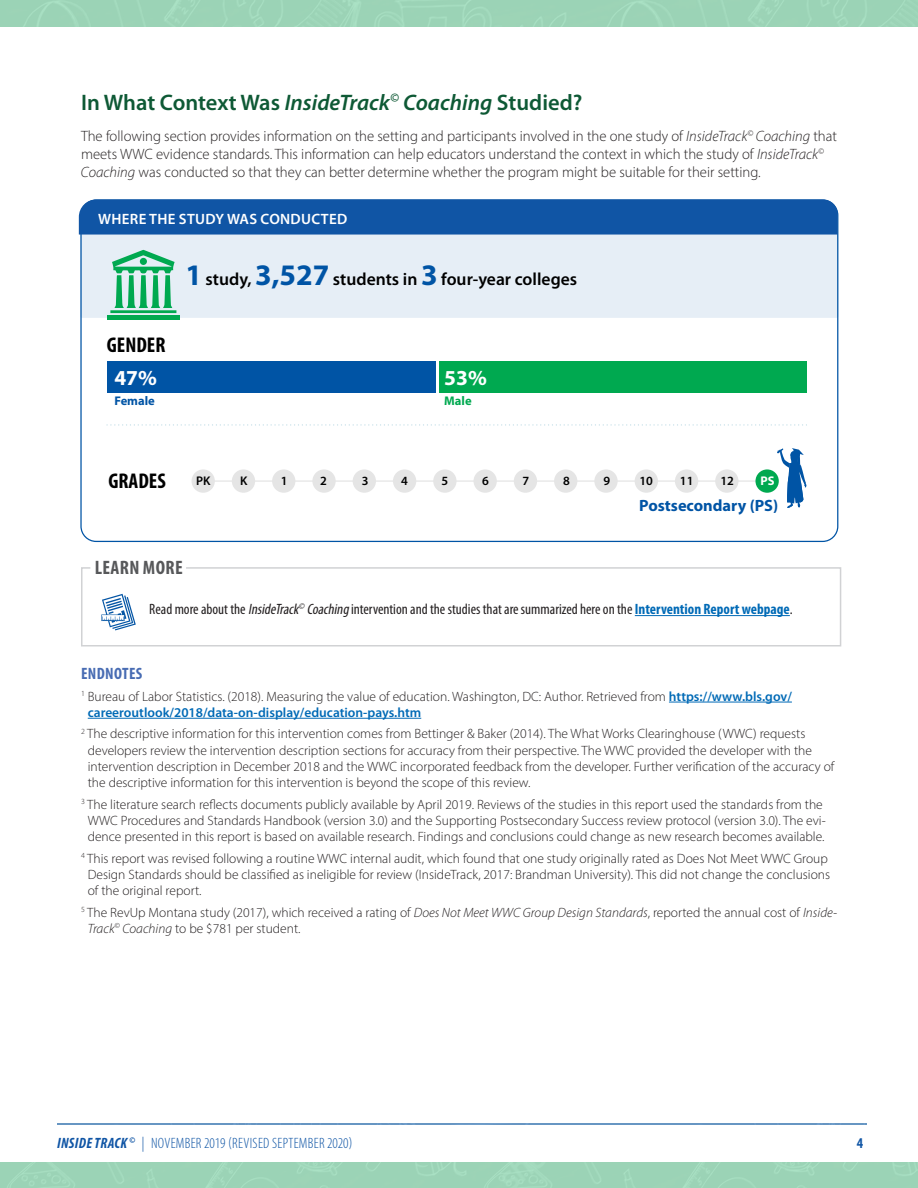
<style>
.page{position:relative;width:918px;height:1188px;background:#fff}
.page>*{position:absolute;margin:0;border:0;box-sizing:border-box;transform-origin:0 0}
.t1{font:600 22.5px "Myriad Pro";color:#0e5935}
.t2{font:700 condensed 21.45px "Myriad Pro";color:#000}
.t3{font:700 21.45px "Myriad Pro";color:#fff}
.t4{font:700 condensed 19.5px "Myriad Pro";letter-spacing:.02em;color:#57585a}
.t5{font:600 17.55px "Myriad Pro";color:#000}
.t6{font:700 condensed 16.5px "Myriad Pro";letter-spacing:.02em;color:#486cb3}
.t7{font:700 16.35px "Myriad Pro";color:#0054a5}
.t8{font:300 15px/18px "Myriad Pro";color:#231f20}
.t9{font:condensed 15px "Myriad Pro";color:#231f20}
.t10{font:300 condensed 15px "Myriad Pro";letter-spacing:.02em;color:#1055a5}
.t11{font:600 15px "Myriad Pro";letter-spacing:.02em;color:#fff}
.t12{font:700 condensed 15px "Myriad Pro";color:#1055a5}
.t13{font:300 13.5px/16.2px "Myriad Pro";color:#231f20}
.t14{font:600 12.6px "Myriad Pro";color:#000}
.t15{font:700 12.6px "Myriad Pro";color:#0054a5}
.t16{font:700 12.6px "Myriad Pro";color:#00a950}
.t17{font:700 12.6px "Myriad Pro";color:#fff}
.s1{font-style:italic}
.s2{font-weight:700;font-size:29.85px;color:#0054a5}
.s3{font-weight:700;color:#016ab6}
.s4{font-weight:600;color:#016ab6}
.s5{font-weight:700;font-style:italic}
.s6{font-stretch:normal}
</style>
<div class="page">
<img style="left:57px;top:1124px;width:810px;height:1px">
<div style="left:0;top:1163px;width:918px;height:25px;background:#9bd3b6"></div>
<div style="left:0;top:0;width:918px;height:27px;background:#9bd3b6"></div>
<hr style="left:669px;top:702px;width:123px;height:1px;background:#016ab6">
<hr style="left:88px;top:718px;width:333px;height:1px;background:#016ab6">
<svg style="left:81px;top:567px;width:761px;height:80px"></svg>
<svg style="left:90px;top:567px;width:96px;height:15px"></svg>
<hr style="left:635px;top:615px;width:155px;height:1px;background:#016ab6">
<div style="left:108px;top:361px;width:328px;height:31px;background:#0054a5"></div>
<div style="left:82px;top:235px;width:754px;height:83px;background:#e6eef6"></div>
<hr style="left:210px;top:480px;width:556px;height:2px;background:#e5e5e5">
<div style="left:439px;top:361px;width:367px;height:31px;background:#00a950"></div>
<div style="left:192px;top:469px;width:23px;height:24px;background:#e5e5e5;border-radius:50%"></div>
<div style="left:232px;top:469px;width:23px;height:24px;background:#e5e5e5;border-radius:50%"></div>
<div style="left:272px;top:469px;width:23px;height:24px;background:#e5e5e5;border-radius:50%"></div>
<div style="left:312px;top:469px;width:24px;height:24px;background:#e5e5e5;border-radius:50%"></div>
<div style="left:353px;top:469px;width:23px;height:24px;background:#e5e5e5;border-radius:50%"></div>
<div style="left:433px;top:469px;width:24px;height:24px;background:#e5e5e5;border-radius:50%"></div>
<div style="left:474px;top:469px;width:23px;height:24px;background:#e5e5e5;border-radius:50%"></div>
<div style="left:514px;top:469px;width:23px;height:24px;background:#e5e5e5;border-radius:50%"></div>
<div style="left:554px;top:469px;width:23px;height:24px;background:#e5e5e5;border-radius:50%"></div>
<div style="left:594px;top:469px;width:24px;height:24px;background:#e5e5e5;border-radius:50%"></div>
<div style="left:635px;top:469px;width:23px;height:24px;background:#e5e5e5;border-radius:50%"></div>
<div style="left:675px;top:469px;width:23px;height:24px;background:#e5e5e5;border-radius:50%"></div>
<div style="left:715px;top:469px;width:24px;height:24px;background:#e5e5e5;border-radius:50%"></div>
<div style="left:755px;top:469px;width:24px;height:24px;background:#00a950;border-radius:50%"></div>
<div style="left:393px;top:469px;width:23px;height:24px;background:#e5e5e5;border-radius:50%"></div>
<svg style="left:777px;top:448px;width:30px;height:60px"></svg>
<svg style="left:107px;top:424px;width:700px;height:2px"></svg>
<div style="left:107px;top:315px;width:73px;height:5px;background:#00a950"></div>
<svg style="left:110px;top:250px;width:66px;height:63px"></svg>
<div style="left:140px;top:258px;width:7px;height:7px;background:#00a950;border-radius:50%"></div>
<svg style="left:101px;top:594px;width:35px;height:36px"></svg>
<div style="left:79px;top:199px;width:759px;height:36px;background:#1055a5"></div>
<h1 class="t1" style="left:81px;top:88px;width:503px">In What Context Was <span class="s1">InsideTrack</span><sup>©</sup> <span class="s1">Coaching</span> Studied?</h1>
<p class="t8" style="left:81px;top:127px;width:758px">The following section provides information on the setting and participants involved in the one study of <span class="s1">InsideTrack</span><sup>©</sup> <span class="s1">Coaching</span> that meets WWC evidence standards. This information can help educators understand the context in which the study of <span class="s1">InsideTrack</span><sup>©<br></sup><span class="s1">Coaching</span> was conducted so that they can better determine whether the program might be suitable for their setting.</p>
<p class="t11" style="left:98px;top:209px;width:251px">WHERE THE STUDY WAS CONDUCTED</p>
<h2 class="t2" style="left:107px;top:332px;width:60px">GENDER</h2>
<h2 class="t3" style="left:114px;top:364px;width:44px">47%</h2>
<p class="t15" style="left:114px;top:393px;width:42px">Female</p>
<p class="t5" style="left:185px;top:268px;width:393px"><span class="s2">1</span> study, <span class="s2">3,527</span> students in <span class="s2">3</span> four-year colleges</p>
<h2 class="t3" style="left:444px;top:364px;width:44px">53%</h2>
<p class="t16" style="left:444px;top:393px;width:29px">Male</p>
<h2 class="t2" style="left:108px;top:468px;width:59px">GRADES</h2>
<p class="t14" style="left:196px;top:473px;width:16px">PK</p>
<p class="t14" style="left:240px;top:473px;width:9px">K</p>
<p class="t14" style="left:281px;top:473px;width:8px">1</p>
<p class="t14" style="left:320px;top:473px;width:8px">2</p>
<p class="t14" style="left:362px;top:473px;width:8px">3</p>
<p class="t14" style="left:401px;top:473px;width:8px">4</p>
<p class="t14" style="left:442px;top:473px;width:8px">5</p>
<p class="t14" style="left:482px;top:473px;width:8px">6</p>
<p class="t14" style="left:523px;top:473px;width:8px">7</p>
<p class="t14" style="left:563px;top:473px;width:8px">8</p>
<p class="t14" style="left:604px;top:473px;width:8px">9</p>
<p class="t14" style="left:639px;top:473px;width:15px">10</p>
<p class="t14" style="left:680px;top:473px;width:15px">11</p>
<p class="t14" style="left:720px;top:473px;width:15px">12</p>
<p class="t17" style="left:760px;top:472px;width:16px">PS</p>
<p class="t7" style="left:639px;top:495px;width:141px">Postsecondary (PS)</p>
<h3 class="t4" style="left:95px;top:555px;width:90px">LEARN MORE</h3>
<p class="t9" style="left:149px;top:600px;width:645px">Read more about the <span class="s1">InsideTrack</span><sup>©</sup> <span class="s1">Coaching</span> intervention and the studies that are summarized here on the <span class="s3">Intervention Report webpage</span>.</p>
<p class="t6" style="left:81px;top:663px;width:63px">ENDNOTES</p>
<p class="t13" style="left:88px;top:688px;width:706px;text-indent:-7px"><sup>1</sup> Bureau of Labor Statistics. (2018). Measuring the value of education. Washington, DC: Author. Retrieved from <span class="s4">https://www.bls.gov/ careeroutlook/2018/data-on-display/education-pays.htm</span></p>
<p class="t13" style="left:88px;top:726px;width:748px;text-indent:-7px"><sup>2</sup> The descriptive information for this intervention comes from Bettinger &amp; Baker (2014). The What Works Clearinghouse (WWC) requests developers review the intervention description sections for accuracy from their perspective. The WWC provided the developer with the intervention description in December 2018 and the WWC incorporated feedback from the developer. Further verification of the accuracy of the descriptive information for this intervention is beyond the scope of this review.</p>
<p class="t13" style="left:81px;top:796px;width:746px;text-align:center"><sup>3</sup> The literature search reflects documents publicly available by April 2019. Reviews of the studies in this report used the standards from the<br>WWC Procedures and Standards Handbook (version 3.0) and the Supporting Postsecondary Success review protocol (version 3.0). The evi&shy;dence presented in this report is based on available research. Findings and conclusions could change as new research becomes available.</p>
<p class="t13" style="left:88px;top:850px;width:744px;text-indent:-7px"><sup>4</sup> This report was revised following a routine WWC internal audit, which found that one study originally rated as Does Not Meet WWC Group<br>Design Standards should be classified as ineligible for review (InsideTrack, 2017: Brandman University). This did not change the conclusions of the original report.</p>
<p class="t13" style="left:88px;top:904px;width:751px;text-indent:-7px"><sup>5</sup> The RevUp Montana study (2017), which received a rating of <span class="s1">Does Not Meet WWC Group Design Standards</span>, reported the annual cost of <span class="s1">Inside-<br>Track</span><sup>©</sup> <span class="s1">Coaching</span> to be $781 per student.</p>
<p class="t10" style="left:57px;top:1134px;width:297px"><span class="s5">INSIDE TRACK</span> <sup>©</sup> <span class="s6">|</span> NOVEMBER 2019 (REVISED SEPTEMBER 2020)</p>
<p class="t12" style="left:857px;top:1134px;width:8px">4</p>
</div>
